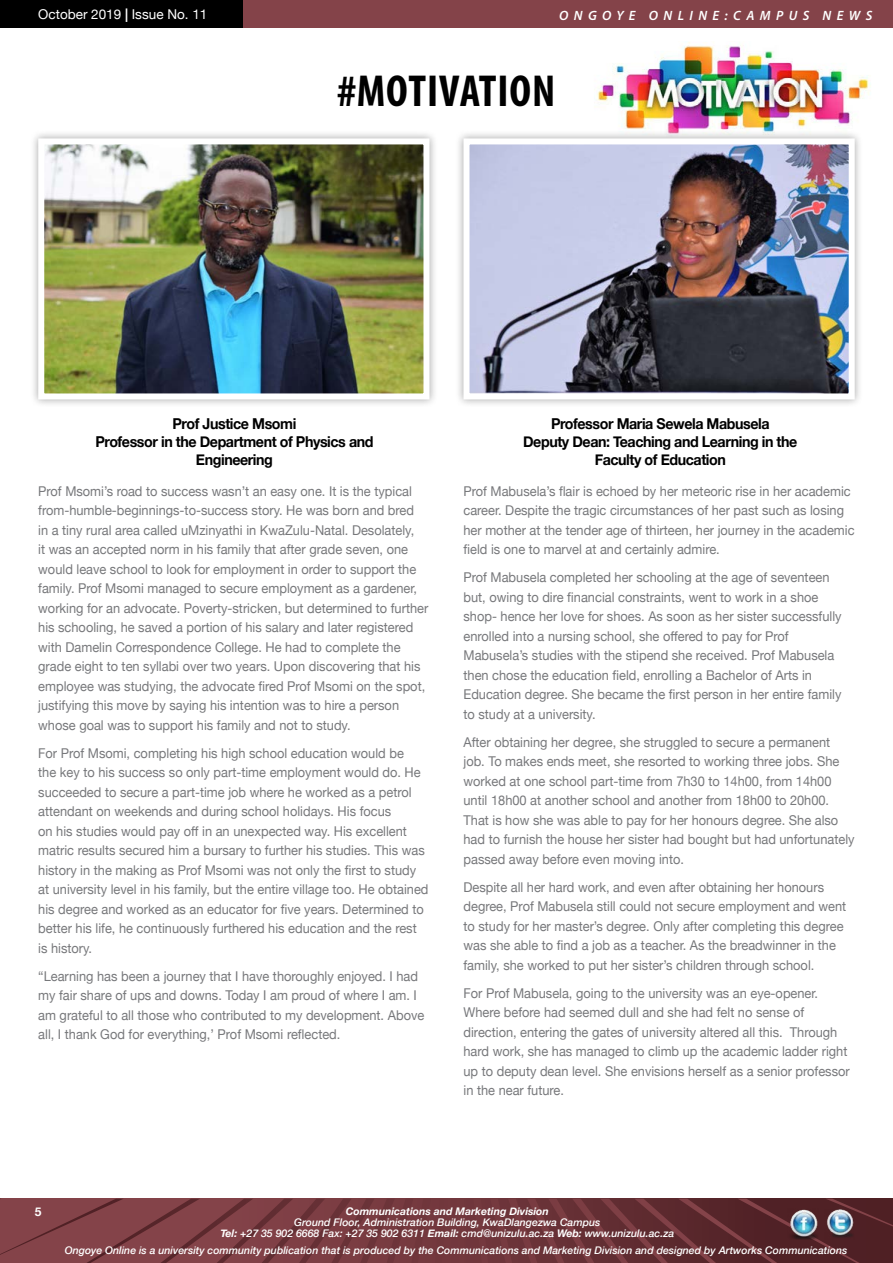
<style>
.page{position:relative;width:893px;height:1263px;background:#fff}
.page>*{position:absolute;margin:0;border:0;box-sizing:border-box;transform-origin:0 0}
.t1{font:700 condensed 45px "Myriad Pro";letter-spacing:.02em;color:#000}
.t2{font:700 15px/18px "Helvetica Neue";letter-spacing:-.03em;color:#000;text-align:center;scale:.95 1}
.t3{font:13.5px/19.5px "Helvetica Neue";color:#77787b;scale:.95 1}
.t4{font:italic 600 13.5px "Myriad Pro";letter-spacing:.4em;color:#fff}
.t5{font:13.5px "Helvetica Neue";color:#fff}
.t6{font:700 12px "Helvetica Neue";color:#fff}
.t7{font:italic 500 10.5px/11.2px "Helvetica Neue";color:#fff;text-align:center}
.t8{font:italic 700 10.5px "Helvetica Neue";color:#fff}
.s1{font-weight:700}
</style>
<div class="page">
<div style="left:0;top:1px;width:893px;height:27px;background:#844349"></div>
<div style="left:0;top:1px;width:242px;height:27px;background:#000"></div>
<svg style="left:0;top:1199px;width:893px;height:64px;background:#6f353a"></svg>
<img style="left:788px;top:1209px;width:30px;height:31px">
<img style="left:824px;top:1210px;width:31px;height:29px">
<img style="left:597px;top:42px;width:274px;height:88px">
<div style="left:30px;top:130px;width:408px;height:278px;background:#000;opacity:.35"></div>
<img style="left:45px;top:145px;width:377px;height:247px">
<div style="left:38px;top:138px;width:391px;height:261px;border:6px solid #fff"></div>
<div style="left:455px;top:130px;width:408px;height:278px;background:#000;opacity:.35"></div>
<img style="left:470px;top:145px;width:378px;height:247px">
<div style="left:463px;top:138px;width:392px;height:261px;border:6px solid #fff"></div>
<p class="t5" style="left:38px;top:4px;width:171px">October 2019 <span class="s1">|</span> Issue No. 11</p>
<p class="t4" style="left:559px;top:6px;width:315px">ONGOYE ONLINE:CAMPUS NEWS</p>
<h1 class="t1" style="left:337px;top:63px;width:220px">#MOTIVATION</h1>
<p class="t2" style="left:95px;top:415px;width:294px">Prof Justice Msomi<br>Professor in the Department of Physics and<br>Engineering</p>
<p class="t2" style="left:523px;top:415px;width:290px">Professor Maria Sewela Mabusela<br>Deputy Dean: Teaching and Learning in the<br>Faculty of Education</p>
<p class="t3" style="left:38px;top:482px;width:412px">Prof Msomi’s road to success wasn’t an easy one. It is the typical from-humble-beginnings-to-success story. He was born and bred<br>in a tiny rural area called uMzinyathi in KwaZulu-Natal. Desolately,<br>it was an accepted norm in his family that after grade seven, one would leave school to look for employment in order to support the family. Prof Msomi managed to secure employment as a gardener, working for an advocate. Poverty-stricken, but determined to further his schooling, he saved a portion of his salary and later registered with Damelin Correspondence College. He had to complete the grade eight to ten syllabi over two years. Upon discovering that his employee was studying, the advocate fired Prof Msomi on the spot, justifying this move by saying his intention was to hire a person whose goal was to support his family and not to study.</p>
<p class="t3" style="left:38px;top:744px;width:412px">For Prof Msomi, completing his high school education would be<br>the key to his success so only part-time employment would do. He succeeded to secure a part-time job where he worked as a petrol attendant on weekends and during school holidays. His focus<br>on his studies would pay off in an unexpected way. His excellent matric results secured him a bursary to further his studies. This was history in the making as Prof Msomi was not only the first to study at university level in his family, but the entire village too. He obtained his degree and worked as an educator for five years. Determined to better his life, he continuously furthered his education and the rest is history.</p>
<p class="t3" style="left:38px;top:967px;width:408px">“Learning has been a journey that I have thoroughly enjoyed. I had my fair share of ups and downs. Today I am proud of where I am. I am grateful to all those who contributed to my development. Above all, I thank God for everything,’ Prof Msomi reflected.</p>
<p class="t3" style="left:463px;top:482px;width:413px">Prof Mabusela’s flair is echoed by her meteoric rise in her academic career. Despite the tragic circumstances of her past such as losing her mother at the tender age of thirteen, her journey in the academic field is one to marvel at and certainly admire.</p>
<p class="t3" style="left:463px;top:568px;width:400px">Prof Mabusela completed her schooling at the age of seventeen but, owing to dire financial constraints, went to work in a shoe shop- hence her love for shoes. As soon as her sister successfully enrolled into a nursing school, she offered to pay for Prof Mabusela’s studies with the stipend she received. Prof Mabusela then chose the education field, enrolling a Bachelor of Arts in Education degree. She became the first person in her entire family to study at a university.</p>
<p class="t3" style="left:463px;top:733px;width:413px">After obtaining her degree, she struggled to secure a permanent job. To makes ends meet, she resorted to working three jobs. She worked at one school part-time from 7h30 to 14h00, from 14h00 until 18h00 at another school and another from 18h00 to 20h00.<br>That is how she was able to pay for her honours degree. She also had to furnish the house her sister had bought but had unfortunately passed away before even moving into.</p>
<p class="t3" style="left:463px;top:878px;width:404px">Despite all her hard work, and even after obtaining her honours degree, Prof Mabusela still could not secure employment and went to study for her master’s degree. Only after completing this degree was she able to find a job as a teacher. As the breadwinner in the family, she worked to put her sister’s children through school.</p>
<p class="t3" style="left:463px;top:984px;width:408px">For Prof Mabusela, going to the university was an eye-opener.<br>Where before had seemed dull and she had felt no sense of direction, entering the gates of university altered all this. Through hard work, she has managed to climb up the academic ladder right up to deputy dean level. She envisions herself as a senior professor in the near future.</p>
<p class="t6" style="left:35px;top:1202px;width:8px">5</p>
<p class="t8" style="left:346px;top:1203px;width:205px">Communications and Marketing Division</p>
<p class="t7" style="left:220px;top:1216px;width:455px">Ground Floor, Administration Building, KwaDlangezwa Campus<br><span class="s1">Tel:</span> +27 35 902 6668 Fax: +27 35 902 6311 <span class="s1">Email:</span> cmd@unizulu.ac.za <span class="s1">Web:</span> www.unizulu.ac.za</p>
<p class="t7" style="left:65px;top:1244px;width:784px">Ongoye Online is a university community publication that is produced by the Communications and Marketing Division and designed by Artworks Communications</p>
</div>
